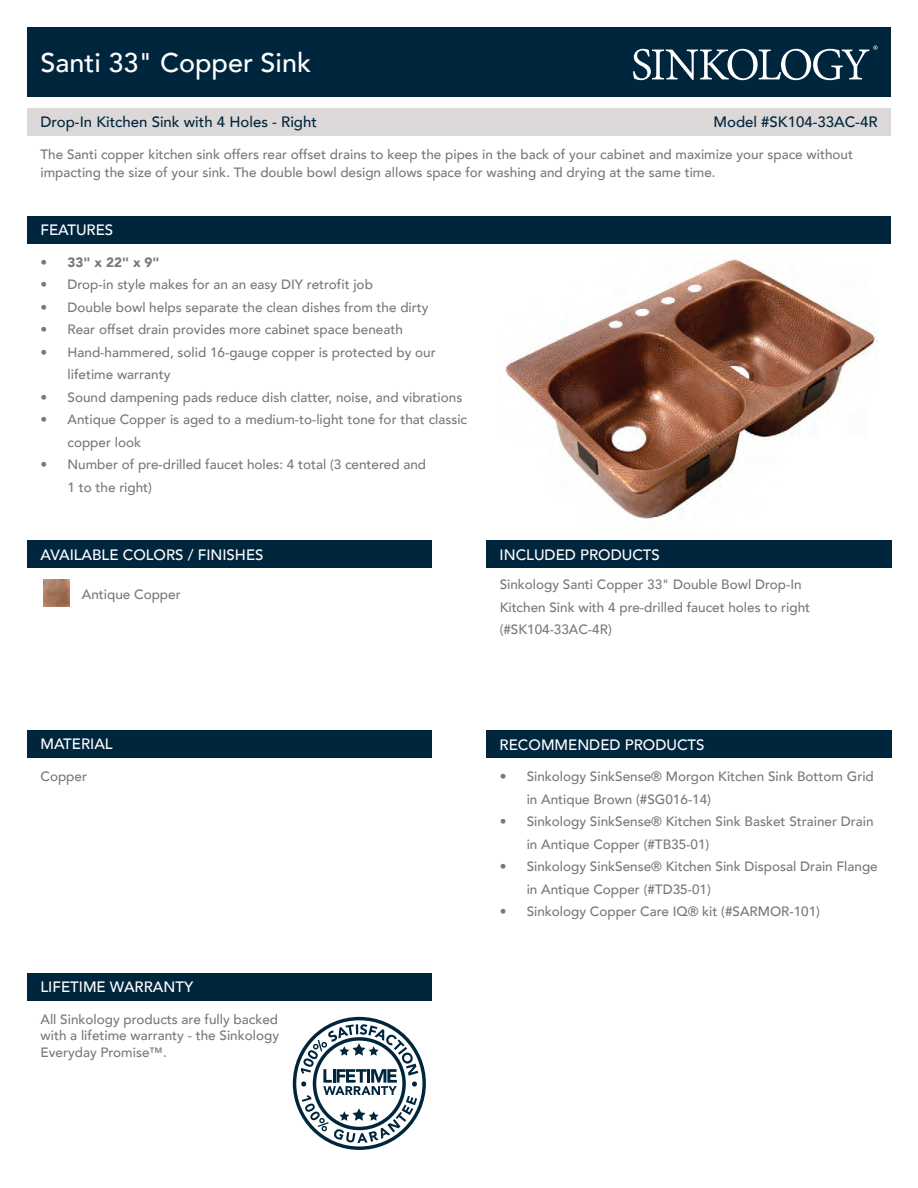
<style>
.page{position:relative;width:918px;height:1188px;background:#fff}
.page>*{position:absolute;margin:0;border:0;box-sizing:border-box;transform-origin:0 0}
.t1{font:500 27px "Avenir";color:#fff}
.t2{font:500 15px "Avenir";color:#fff}
.t3{font:500 15px "Avenir";color:#00263e}
.t4{font:500 13.5px/22.5px "Avenir";color:#787877}
.t5{font:900 13.5px "Avenir";color:#787877}
</style>
<div class="page">
<div style="left:27px;top:27px;width:864px;height:70px;background:#00263e"></div>
<svg style="left:633px;top:46px;width:245px;height:34px"></svg>
<div style="left:27px;top:108px;width:864px;height:27px;background:#dcd8d7"></div>
<div style="left:27px;top:216px;width:864px;height:28px;background:#00263e"></div>
<div style="left:27px;top:730px;width:405px;height:28px;background:#00263e"></div>
<div style="left:27px;top:540px;width:405px;height:28px;background:#00263e"></div>
<div style="left:486px;top:730px;width:405px;height:28px;background:#00263e"></div>
<div style="left:486px;top:540px;width:405px;height:28px;background:#00263e"></div>
<div style="left:27px;top:973px;width:405px;height:27px;background:#00263e"></div>
<div style="left:293px;top:1017px;width:133px;height:133px;border:3px solid #00263e;border-radius:50%"></div>
<svg style="left:301px;top:1024px;width:117px;height:119px"></svg>
<img style="left:43px;top:580px;width:27px;height:26px">
<img style="left:505px;top:259px;width:372px;height:260px">
<h1 class="t1" style="left:40px;top:39px;width:272px">Santi 33" Copper Sink</h1>
<p class="t3" style="left:40px;top:109px;width:278px">Drop-In Kitchen Sink with 4 Holes - Right</p>
<p class="t3" style="left:714px;top:109px;width:165px">Model #SK104-33AC-4R</p>
<p class="t4" style="left:41px;top:144px;width:814px;line-height:18px">The Santi copper kitchen sink offers rear offset drains to keep the pipes in the back of your cabinet and maximize your space without impacting the size of your sink. The double bowl design allows space for washing and drying at the same time.</p>
<p class="t2" style="left:40px;top:217px;width:74px">FEATURES</p>
<p class="t5" style="left:41px;top:251px;width:121px">• 33" x 22" x 9"</p>
<p class="t4" style="left:41px;top:273px;width:334px">• Drop-in style makes for an an easy DIY retrofit job</p>
<p class="t4" style="left:41px;top:295px;width:390px">• Double bowl helps separate the clean dishes from the dirty</p>
<p class="t4" style="left:41px;top:318px;width:364px">• Rear offset drain provides more cabinet space beneath</p>
<p class="t4" style="left:68px;top:340px;width:370px;text-indent:-27px">• Hand-hammered, solid 16-gauge copper is protected by our lifetime warranty</p>
<p class="t4" style="left:41px;top:385px;width:423px">• Sound dampening pads reduce dish clatter, noise, and vibrations</p>
<p class="t4" style="left:68px;top:408px;width:401px;text-indent:-27px">• Antique Copper is aged to a medium-to-light tone for that classic copper look</p>
<p class="t4" style="left:68px;top:453px;width:360px;text-indent:-27px">• Number of pre-drilled faucet holes: 4 total (3 centered and<br>1 to the right)</p>
<p class="t2" style="left:40px;top:541px;width:225px">AVAILABLE COLORS / FINISHES</p>
<p class="t4" style="left:82px;top:582px;width:100px">Antique Copper</p>
<p class="t2" style="left:500px;top:541px;width:162px">INCLUDED PRODUCTS</p>
<p class="t4" style="left:500px;top:573px;width:312px">Sinkology Santi Copper 33" Double Bowl Drop-In<br>Kitchen Sink with 4 pre-drilled faucet holes to right (#SK104-33AC-4R)</p>
<p class="t2" style="left:40px;top:731px;width:74px">MATERIAL</p>
<p class="t4" style="left:41px;top:764px;width:48px">Copper</p>
<p class="t2" style="left:40px;top:974px;width:154px">LIFETIME WARRANTY</p>
<p class="t4" style="left:41px;top:1010px;width:240px;line-height:16.5px;text-align:justify">All Sinkology products are fully backed with a lifetime warranty - the Sinkology Everyday Promise™.</p>
<p class="t2" style="left:500px;top:731px;width:206px">RECOMMENDED PRODUCTS</p>
<p class="t4" style="left:527px;top:764px;width:349px;text-indent:-27px">• Sinkology SinkSense® Morgon Kitchen Sink Bottom Grid in Antique Brown (#SG016-14)</p>
<p class="t4" style="left:527px;top:809px;width:348px;text-indent:-27px">• Sinkology SinkSense® Kitchen Sink Basket Strainer Drain in Antique Copper (#TB35-01)</p>
<p class="t4" style="left:527px;top:854px;width:353px;text-indent:-27px">• Sinkology SinkSense® Kitchen Sink Disposal Drain Flange in Antique Copper (#TD35-01)</p>
<p class="t4" style="left:500px;top:899px;width:322px">• Sinkology Copper Care IQ® kit (#SARMOR-101)</p>
</div>
